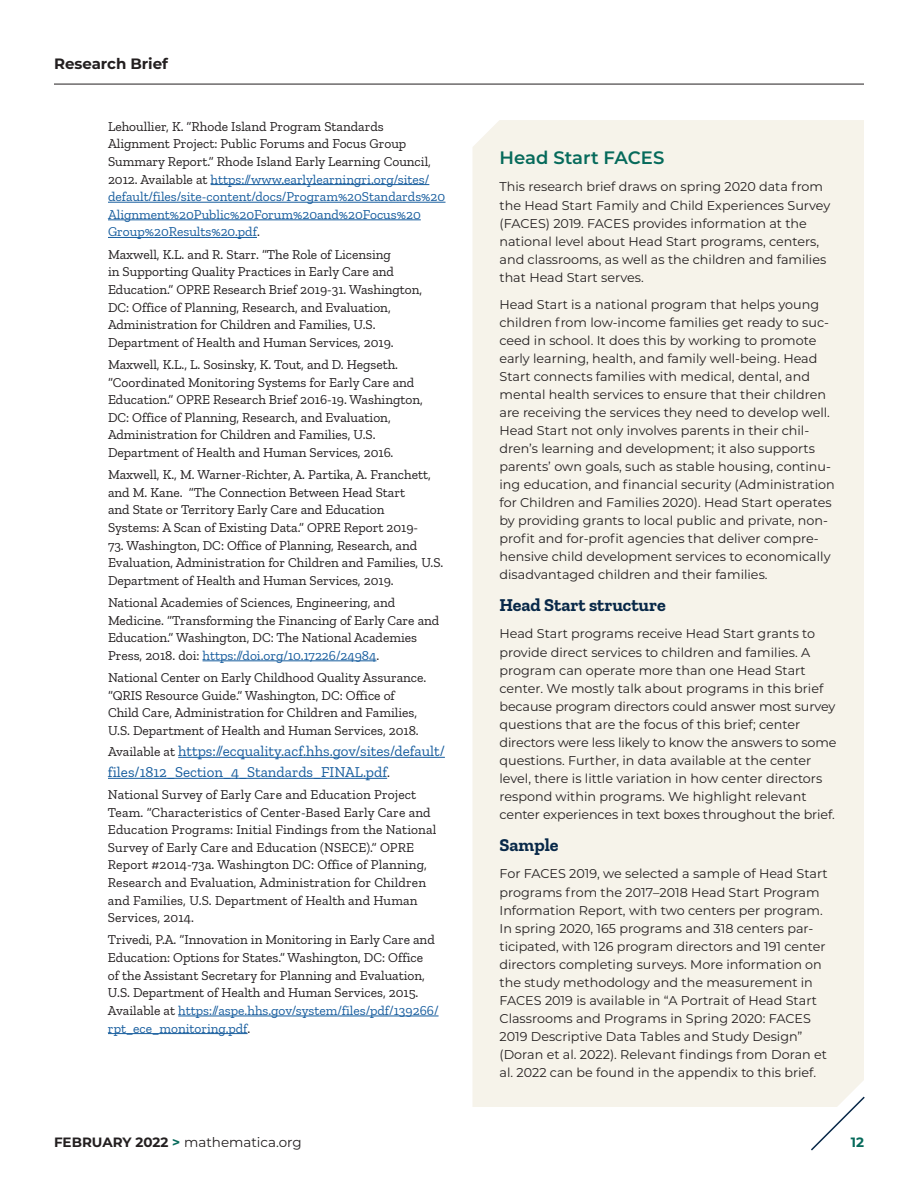
<style>
.page{position:relative;width:918px;height:1188px;background:#fff}
.page>*{position:absolute;margin:0;border:0;box-sizing:border-box;transform-origin:0 0}
.t1{font:700 18px "Zilla Slab";color:#082848}
.t2{font:600 18px "Montserrat";color:#066a5b}
.BibEntry{font:15px/21px "Zilla Slab";color:#175d9e}
.t3{font:700 15px "Montserrat";color:#231f20}
.BibEntry-2{font:13.5px/17.7px "Zilla Slab";color:#231f20}
.BibEntry-3{font:13.5px/17.7px "Zilla Slab";color:#175d9e}
.t4{font:13.5px "Montserrat";color:#231f20}
.t5{font:700 13.5px "Montserrat";color:#066a5b}
.t6{font:12.75px/18px "Montserrat";color:#231f20}
.s1{color:#231f20}
.s2{color:#175d9e}
.s3{font-size:13.5px;color:#231f20}
.s4{font-weight:700}
.s5{font-weight:700;color:#066a5b}
</style>
<div class="page">
<hr style="left:54px;top:84px;width:810px;height:1px;background:#231f20">
<hr style="left:211px;top:184px;width:218px;height:1px;background:#175d9e">
<hr style="left:108px;top:202px;width:338px;height:1px;background:#175d9e">
<hr style="left:108px;top:219px;width:313px;height:1px;background:#175d9e">
<hr style="left:108px;top:237px;width:149px;height:1px;background:#175d9e">
<hr style="left:203px;top:660px;width:173px;height:1px;background:#175d9e">
<hr style="left:178px;top:757px;width:267px;height:1px;background:#175d9e">
<hr style="left:108px;top:778px;width:279px;height:1px;background:#175d9e">
<hr style="left:178px;top:1016px;width:261px;height:1px;background:#175d9e">
<hr style="left:108px;top:1033px;width:140px;height:1px;background:#175d9e">
<div style="left:472px;top:120px;width:392px;height:987px;background:#f6f3ea"></div>
<svg style="left:809px;top:1095px;width:56px;height:56px"></svg>
<p class="t3" style="left:54px;top:52px;width:116px">Research Brief</p>
<p class="BibEntry-3" style="left:108px;top:117px;width:339px"><span class="s1">Lehoullier, K. “Rhode Island Program Standards Alignment Project: Public Forums and Focus Group Summary Report.” Rhode Island Early Learning Council, 2012. Available at</span> https://www.earlylearningri.org/sites/ default/files/site-content/docs/Program%20Standards%20<br>Alignment%20Public%20Forum%20and%20Focus%20<br>Group%20Results%20.pdf<span class="s1">.</span></p>
<p class="BibEntry-2" style="left:108px;top:245px;width:316px">Maxwell, K.L. and R. Starr. “The Role of Licensing<br>in Supporting Quality Practices in Early Care and Education.” OPRE Research Brief 2019-31. Washington, DC: Office of Planning, Research, and Evaluation, Administration for Children and Families, U.S.<br>Department of Health and Human Services, 2019.</p>
<p class="BibEntry-2" style="left:108px;top:356px;width:316px">Maxwell, K.L., L. Sosinsky, K. Tout, and D. Hegseth. “Coordinated Monitoring Systems for Early Care and Education.” OPRE Research Brief 2016-19. Washington, DC: Office of Planning, Research, and Evaluation, Administration for Children and Families, U.S.<br>Department of Health and Human Services, 2016.</p>
<p class="BibEntry-2" style="left:108px;top:466px;width:324px">Maxwell, K., M. Warner-Richter, A. Partika, A. Franchett, and M. Kane. “The Connection Between Head Start<br>and State or Territory Early Care and Education Systems: A Scan of Existing Data.” OPRE Report 2019-</p>
<p class="BibEntry-2" style="left:108px;top:536px;width:337px">73. Washington, DC: Office of Planning, Research, and<br>Evaluation, Administration for Children and Families, U.S.<br>Department of Health and Human Services, 2019.</p>
<p class="BibEntry-2" style="left:108px;top:594px;width:333px">National Academies of Sciences, Engineering, and Medicine. “Transforming the Financing of Early Care and Education.” Washington, DC: The National Academies Press, 2018. doi: <span class="s2">https://doi.org/10.17226/24984</span>.</p>
<p class="BibEntry-2" style="left:108px;top:669px;width:320px">National Center on Early Childhood Quality Assurance. “QRIS Resource Guide.” Washington, DC: Office of Child Care, Administration for Children and Families, U.S. Department of Health and Human Services, 2018.</p>
<p class="BibEntry" style="left:108px;top:740px;width:338px"><span class="s3">Available at</span> https://ecquality.acf.hhs.gov/sites/default/ files/1812_Section_4_Standards_FINAL.pdf<span class="s3">.</span></p>
<p class="BibEntry-2" style="left:108px;top:786px;width:330px">National Survey of Early Care and Education Project Team. “Characteristics of Center-Based Early Care and Education Programs: Initial Findings from the National Survey of Early Care and Education (NSECE).” OPRE Report #2014-73a. Washington DC: Office of Planning, Research and Evaluation, Administration for Children and Families, U.S. Department of Health and Human Services, 2014.</p>
<p class="BibEntry-2" style="left:108px;top:931px;width:332px">Trivedi, P.A. “Innovation in Monitoring in Early Care and Education: Options for States.” Washington, DC: Office<br>of the Assistant Secretary for Planning and Evaluation, U.S. Department of Health and Human Services, 2015.<br>Available at <span class="s2">https://aspe.hhs.gov/system/files/pdf/139266/ rpt_ece_monitoring.pdf</span>.</p>
<h2 class="t2" style="left:500px;top:145px;width:166px">Head Start FACES</h2>
<p class="t6" style="left:500px;top:178px;width:332px">This research brief draws on spring 2020 data from the Head Start Family and Child Experiences Survey (FACES) 2019. FACES provides information at the national level about Head Start programs, centers, and classrooms, as well as the children and families that Head Start serves.</p>
<p class="t6" style="left:500px;top:295px;width:337px">Head Start is a national program that helps young children from low-income families get ready to suc&shy;ceed in school. It does this by working to promote early learning, health, and family well-being. Head Start connects families with medical, dental, and mental health services to ensure that their children are receiving the services they need to develop well.<br>Head Start not only involves parents in their chil&shy;dren’s learning and development; it also supports parents’ own goals, such as stable housing, continu&shy;ing education, and financial security (Administration for Children and Families 2020). Head Start operates by providing grants to local public and private, non&shy;profit and for-profit agencies that deliver compre&shy;hensive child development services to economically disadvantaged children and their families.</p>
<h3 class="t1" style="left:500px;top:595px;width:168px">Head Start structure</h3>
<p class="t6" style="left:500px;top:625px;width:339px">Head Start programs receive Head Start grants to provide direct services to children and families. A program can operate more than one Head Start center. We mostly talk about programs in this brief because program directors could answer most survey questions that are the focus of this brief; center directors were less likely to know the answers to some questions. Further, in data available at the center level, there is little variation in how center directors respond within programs. We highlight relevant center experiences in text boxes throughout the brief.</p>
<h3 class="t1" style="left:500px;top:835px;width:61px">Sample</h3>
<p class="t6" style="left:500px;top:865px;width:330px">For FACES 2019, we selected a sample of Head Start programs from the 2017–2018 Head Start Program Information Report, with two centers per program.<br>In spring 2020, 165 programs and 318 centers par&shy;ticipated, with 126 program directors and 191 center directors completing surveys. More information on the study methodology and the measurement in FACES 2019 is available in “A Portrait of Head Start Classrooms and Programs in Spring 2020: FACES 2019 Descriptive Data Tables and Study Design” (Doran et al. 2022). Relevant findings from Doran et al. 2022 can be found in the appendix to this brief.</p>
<p class="t4" style="left:54px;top:1133px;width:249px"><span class="s4">FEBRUARY 2022</span> <span class="s5">&gt;</span> mathematica.org</p>
<p class="t5" style="left:851px;top:1132px;width:15px">12</p>
</div>
